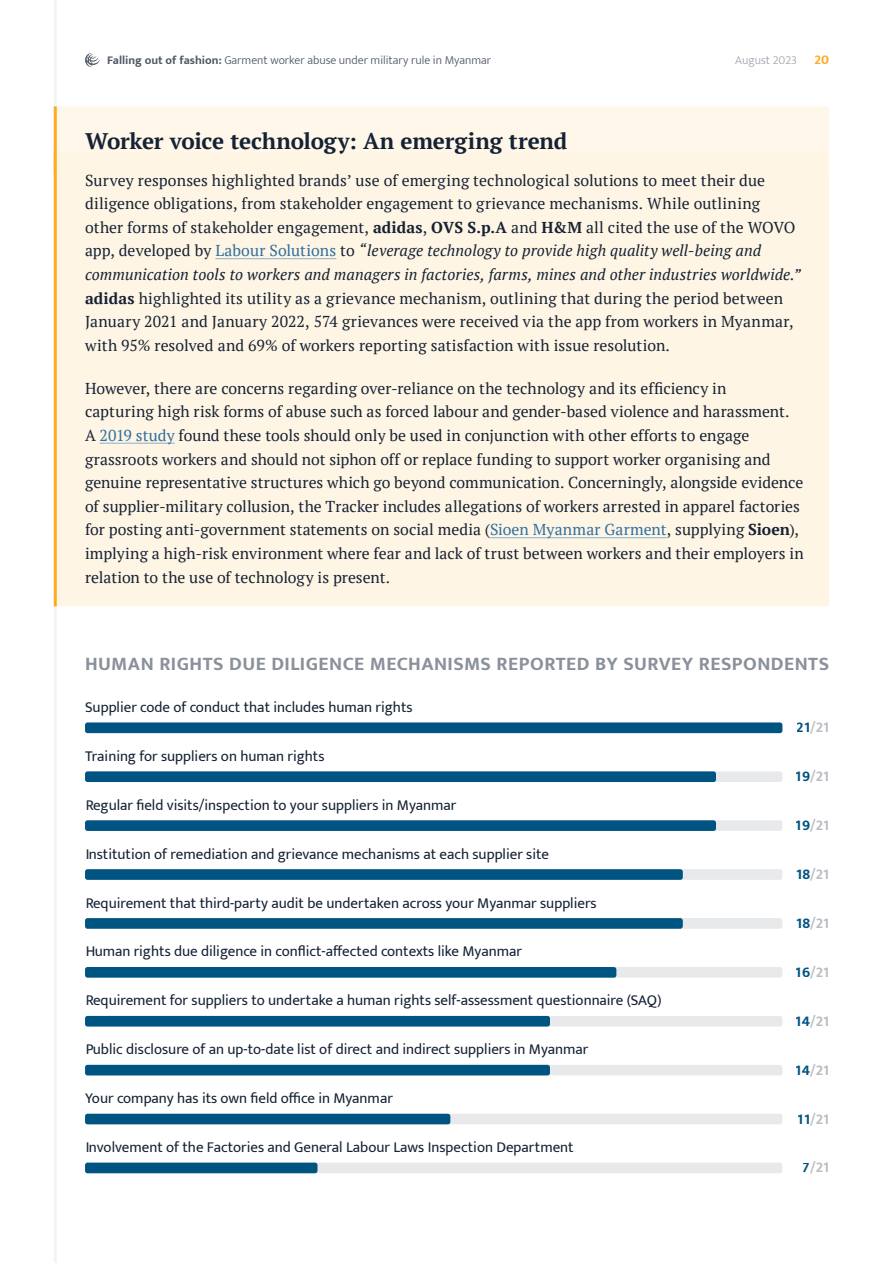
<style>
.page{position:relative;width:893px;height:1263px;background:#fff}
.page>*{position:absolute;margin:0;border:0;box-sizing:border-box;transform-origin:0 0}
.Insight_Title{font:700 22.5px "PT Serif";letter-spacing:-.01em;color:#152234}
.Subtitle{font:700 19.5px "Mukta";letter-spacing:.02em;color:#8a919a}
.Insight{font:15.75px/23.7px "PT Serif";color:#152234}
.t1{font:15px "Mukta";color:#152234}
.t2{font:700 15px "Mukta";color:#b9bdc2}
.t3{font:700 13.5px "Mukta";color:#ffaa23}
.t4{font:300 12px "Mukta";color:#505967}
.t5{font:300 12px "Mukta";color:#a1a7ae}
.s1{font-weight:700}
.s2{color:#2e6fa1}
.s3{font-style:italic}
.s4{color:#005481}
</style>
<div class="page">
<hr style="left:54px;top:0;width:3px;height:1263px;background:#e8e9eb">
<div style="left:57px;top:106px;width:772px;height:46px;background:#fff7e9"></div>
<hr style="left:54px;top:106px;width:3px;height:68px;background:#ffaa23">
<div style="left:57px;top:152px;width:772px;height:454px;background:#fff5e4"></div>
<hr style="left:54px;top:152px;width:3px;height:454px;background:#ffaa23">
<hr style="left:215px;top:258px;width:121px;height:1px;background:#96b7d0">
<hr style="left:100px;top:443px;width:75px;height:1px;background:#96b7d0">
<hr style="left:490px;top:537px;width:177px;height:1px;background:#96b7d0">
<div style="left:85px;top:771px;width:697px;height:11px;background:#e8e9eb;border-radius:3px"></div>
<div style="left:85px;top:820px;width:697px;height:11px;background:#e8e9eb;border-radius:3px"></div>
<div style="left:85px;top:869px;width:697px;height:11px;background:#e8e9eb;border-radius:3px"></div>
<div style="left:85px;top:918px;width:697px;height:11px;background:#e8e9eb;border-radius:3px"></div>
<div style="left:85px;top:967px;width:697px;height:11px;background:#e8e9eb;border-radius:3px"></div>
<div style="left:85px;top:1016px;width:697px;height:10px;background:#e8e9eb;border-radius:3px"></div>
<div style="left:85px;top:1065px;width:697px;height:10px;background:#e8e9eb;border-radius:3px"></div>
<div style="left:85px;top:1114px;width:697px;height:10px;background:#e8e9eb;border-radius:3px"></div>
<div style="left:85px;top:1162px;width:697px;height:11px;background:#e8e9eb;border-radius:3px"></div>
<div style="left:85px;top:722px;width:697px;height:11px;background:#005481;border-radius:3px"></div>
<div style="left:85px;top:771px;width:631px;height:11px;background:#005481;border-radius:3px"></div>
<div style="left:85px;top:820px;width:631px;height:11px;background:#005481;border-radius:3px"></div>
<div style="left:85px;top:869px;width:598px;height:11px;background:#005481;border-radius:3px"></div>
<div style="left:85px;top:918px;width:598px;height:11px;background:#005481;border-radius:3px"></div>
<div style="left:85px;top:967px;width:531px;height:11px;background:#005481;border-radius:3px"></div>
<div style="left:85px;top:1016px;width:465px;height:10px;background:#005481;border-radius:3px"></div>
<div style="left:85px;top:1065px;width:465px;height:10px;background:#005481;border-radius:3px"></div>
<div style="left:85px;top:1114px;width:365px;height:10px;background:#005481;border-radius:3px"></div>
<div style="left:85px;top:1162px;width:232px;height:11px;background:#005481;border-radius:3px"></div>
<hr style="left:85px;top:1173px;width:697px;height:1px;background:#333">
<hr style="left:85px;top:722px;width:1px;height:451px;background:#333">
<svg style="left:85px;top:53px;width:15px;height:14px"></svg>
<p class="t4" style="left:107px;top:53px;width:385px"><span class="s1">Falling out of fashion:</span> Garment worker abuse under military rule in Myanmar</p>
<p class="t5" style="left:735px;top:53px;width:63px">August 2023</p>
<p class="t3" style="left:815px;top:51px;width:16px">20</p>
<p class="Insight_Title" style="left:85px;top:126px;width:484px">Worker voice technology: An emerging trend</p>
<p class="Insight" style="left:85px;top:168px;width:717px">Survey responses highlighted brands’ use of emerging technological solutions to meet their due diligence obligations, from stakeholder engagement to grievance mechanisms. While outlining other forms of stakeholder engagement, <span class="s1">adidas</span>, <span class="s1">OVS S.p.A</span> and <span class="s1">H&amp;M</span> all cited the use of the WOVO app, developed by <span class="s2">Labour Solutions</span> to <span class="s3">“leverage technology to provide high quality well-being and communication tools to workers and managers in factories, farms, mines and other industries worldwide.” </span><span class="s1">adidas</span> highlighted its utility as a grievance mechanism, outlining that during the period between January 2021 and January 2022, 574 grievances were received via the app from workers in Myanmar, with 95% resolved and 69% of workers reporting satisfaction with issue resolution.</p>
<p class="Insight" style="left:85px;top:376px;width:720px">However, there are concerns regarding over-reliance on the technology and its efficiency in<br>capturing high risk forms of abuse such as forced labour and gender-based violence and harassment.<br>A <span class="s2">2019 study</span> found these tools should only be used in conjunction with other efforts to engage grassroots workers and should not siphon off or replace funding to support worker organising and genuine representative structures which go beyond communication. Concerningly, alongside evidence of supplier-military collusion, the Tracker includes allegations of workers arrested in apparel factories for posting anti-government statements on social media (<span class="s2">Sioen Myanmar Garment</span>, supplying <span class="s1">Sioen</span>), implying a high-risk environment where fear and lack of trust between workers and their employers in relation to the use of technology is present.</p>
<p class="Subtitle" style="left:85px;top:652px;width:746px">HUMAN RIGHTS DUE DILIGENCE MECHANISMS REPORTED BY SURVEY RESPONDENTS</p>
<p class="t1" style="left:85px;top:698px;width:329px">Supplier code of conduct that includes human rights</p>
<p class="t1" style="left:85px;top:747px;width:241px">Training for suppliers on human rights</p>
<p class="t1" style="left:85px;top:796px;width:373px">Regular field visits/inspection to your suppliers in Myanmar</p>
<p class="t1" style="left:85px;top:845px;width:465px">Institution of remediation and grievance mechanisms at each supplier site</p>
<p class="t1" style="left:85px;top:893px;width:513px">Requirement that third-party audit be undertaken across your Myanmar suppliers</p>
<p class="t1" style="left:85px;top:942px;width:438px">Human rights due diligence in conflict-affected contexts like Myanmar</p>
<p class="t1" style="left:85px;top:991px;width:578px">Requirement for suppliers to undertake a human rights self-assessment questionnaire (SAQ)</p>
<p class="t1" style="left:85px;top:1040px;width:505px">Public disclosure of an up-to-date list of direct and indirect suppliers in Myanmar</p>
<p class="t1" style="left:85px;top:1089px;width:309px">Your company has its own field office in Myanmar</p>
<p class="t1" style="left:85px;top:1138px;width:490px">Involvement of the Factories and General Labour Laws Inspection Department</p>
<p class="t2" style="left:797px;top:718px;width:34px"><span class="s4">21</span>/21</p>
<p class="t2" style="left:796px;top:767px;width:35px"><span class="s4">19</span>/21</p>
<p class="t2" style="left:796px;top:816px;width:35px"><span class="s4">19</span>/21</p>
<p class="t2" style="left:796px;top:865px;width:34px"><span class="s4">18</span>/21</p>
<p class="t2" style="left:796px;top:914px;width:34px"><span class="s4">18</span>/21</p>
<p class="t2" style="left:796px;top:963px;width:35px"><span class="s4">16</span>/21</p>
<p class="t2" style="left:796px;top:1012px;width:35px"><span class="s4">14</span>/21</p>
<p class="t2" style="left:796px;top:1061px;width:35px"><span class="s4">14</span>/21</p>
<p class="t2" style="left:798px;top:1109px;width:33px"><span class="s4">11</span>/21</p>
<p class="t2" style="left:803px;top:1158px;width:28px"><span class="s4">7</span>/21</p>
</div>
